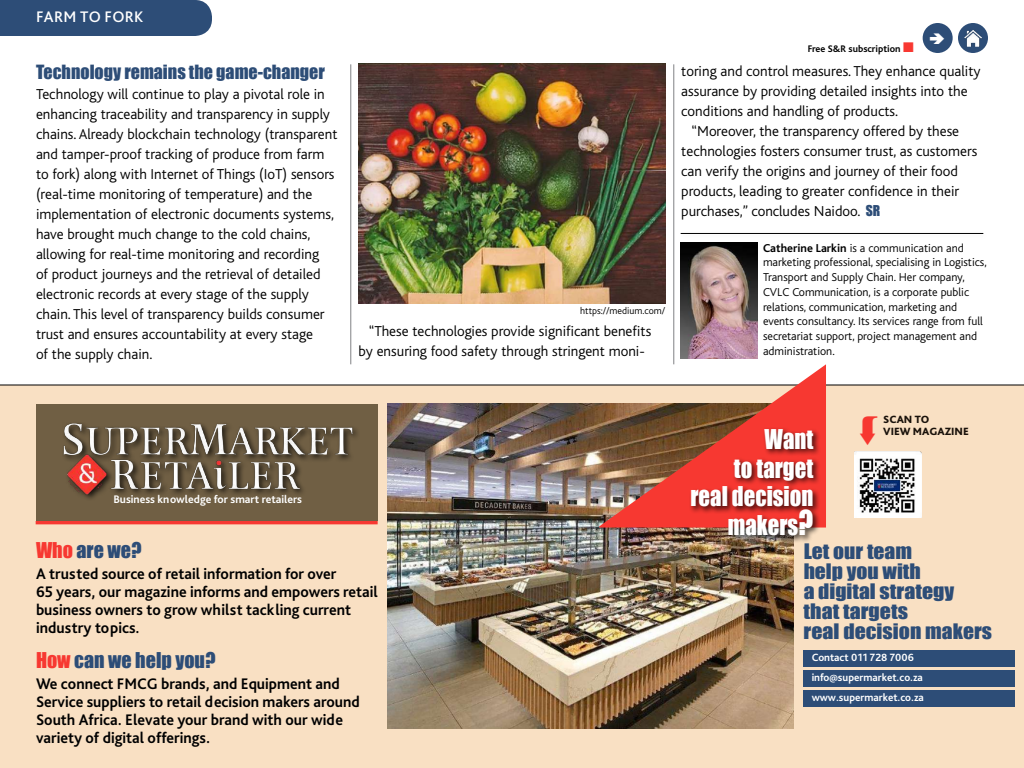
<style>
.page{position:relative;width:1024px;height:768px;background:#fff}
.page>*{position:absolute;margin:0;border:0;box-sizing:border-box;transform-origin:0 0}
.t1{font:25px/28.7px "Impact";color:#fff;text-align:right;scale:.91 1}
.t2{font:20px "Impact";color:#2d4d77}
.t3{font:19.6px/20px "Impact";color:#2d4d77;scale:1.1 1}
.t4{font:18px "Impact";color:#2d4d77}
.t5{font:700 16px/18px "Bliss Pro";color:#000}
.t6{font:500 16px "Bliss Pro";color:#fff}
.t7{font:300 15px/20px "Bliss";color:#000}
.t8{font:300 12px/14.8px "Bliss";color:#000}
.t9{font:700 11.5px "Bliss Pro";color:#fff}
.t10{font:700 11px/20px "Bliss Pro";color:#fff}
.t11{font:800 11px/12px "Bliss Pro";color:#19110a}
.t12{font:700 10px "Bliss";color:#000}
.t13{font:300 10px "Bliss";color:#000}
.s1{color:#f83831}
.s2{font-family:"Impact";font-weight:400;font-size:13.8px;color:#2d4d77}
.s3{font-weight:700}
.s4{color:#f73831}
.s5{font-size:31.6px}
</style>
<div class="page">
<div style="left:923px;top:23px;width:30px;height:30px;background:#2d4d77;border-radius:50%"></div>
<div style="left:958px;top:23px;width:30px;height:30px;background:#2d4d77;border-radius:50%"></div>
<img style="left:964px;top:30px;width:18px;height:17px">
<hr style="left:674px;top:64px;width:1px;height:300px;background:#808285">
<hr style="left:351px;top:64px;width:1px;height:300px;background:#808285">
<hr style="left:681px;top:233px;width:302px;height:1px;background:#000">
<img style="left:681px;top:242px;width:77px;height:116px">
<div style="left:0;top:385px;width:1024px;height:383px;background:#f9e0c3"></div>
<hr style="left:0;top:384px;width:1024px;height:2px;background:#000">
<div style="left:803px;top:670px;width:212px;height:17px;background:#2d4d77"></div>
<div style="left:803px;top:690px;width:212px;height:17px;background:#2d4d77"></div>
<div style="left:803px;top:650px;width:212px;height:17px;background:#2d4d77"></div>
<img style="left:388px;top:404px;width:406px;height:324px">
<div style="left:36px;top:404px;width:342px;height:117px;background:#705f44"></div>
<img style="left:63px;top:423px;width:290px;height:71px">
<hr style="left:36px;top:521px;width:342px;height:3px;background:#f73831">
<img style="left:855px;top:451px;width:66px;height:67px">
<svg style="left:599px;top:364px;width:227px;height:164px"></svg>
<div style="left:689px;top:426px;width:133px;height:118px;background:#000;opacity:.75"></div>
<img style="left:359px;top:63px;width:306px;height:240px">
<div style="left:0;top:0;width:212px;height:36px;background:#2d4d77"></div>
<p class="t6" style="left:36px;top:6px;width:20px">FARM</p>
<p class="t6" style="left:80px;top:6px;width:65px">TO FORK</p>
<p class="t4" style="left:36px;top:58px;width:290px">Technology remains the game-changer</p>
<p class="t7" style="left:36px;top:84px;width:303px">Technology will continue to play a pivotal role in enhancing traceability and transparency in supply chains. Already blockchain technology (transparent and tamper-proof tracking of produce from farm to fork) along with Internet of Things (IoT) sensors (real-time monitoring of temperature) and the implementation of electronic documents systems, have brought much change to the cold chains, allowing for real-time monitoring and recording<br>of product journeys and the retrieval of detailed electronic records at every stage of the supply chain. This level of transparency builds consumer trust and ensures accountability at every stage<br>of the supply chain.</p>
<p class="t13" style="left:580px;top:305px;width:87px">https://medium.com/</p>
<p class="t7" style="left:359px;top:321px;width:294px;text-indent:10px">“These technologies provide significant benefits by ensuring food safety through stringent moni-</p>
<p class="t12" style="left:808px;top:43px;width:108px">Free S&amp;R subscription <span class="s1">■</span></p>
<p class="t7" style="left:681px;top:61px;width:301px">toring and control measures. They enhance quality assurance by providing detailed insights into the conditions and handling of products.</p>
<p class="t7" style="left:681px;top:121px;width:298px;text-indent:10px">“Moreover, the transparency offered by these technologies fosters consumer trust, as customers can verify the origins and journey of their food products, leading to greater confidence in their purchases,” concludes Naidoo. <span class="s2">SR</span></p>
<p class="t8" style="left:763px;top:240px;width:225px"><span class="s3">Catherine Larkin</span> is a communication and marketing professional, specialising in Logistics, Transport and Supply Chain. Her company, CVLC Communication, is a corporate public relations, communication, marketing and events consultancy. Its services range from full secretariat support, project management and administration.</p>
<p class="t9" style="left:113px;top:492px;width:190px">Business knowledge for smart retailers</p>
<h2 class="t2" style="left:36px;top:534px;width:107px"><span class="s4">Who</span> are we?</h2>
<p class="t5" style="left:36px;top:564px;width:344px">A trusted source of retail information for over<br>65 years, our magazine informs and empowers retail business owners to grow whilst tackling current industry topics.</p>
<h2 class="t2" style="left:36px;top:644px;width:181px"><span class="s4">How</span> can we help you?</h2>
<p class="t5" style="left:36px;top:674px;width:325px">We connect FMCG brands, and Equipment and Service suppliers to retail decision makers around South Africa. Elevate your brand with our wide variety of digital offerings.</p>
<h1 class="t1" style="left:691px;top:424px;width:136px">Want<br>to target real decision makers<span class="s5">?</span></h1>
<p class="t11" style="left:883px;top:414px;width:87px">SCAN TO<br>VIEW MAGAZINE</p>
<h3 class="t3" style="left:804px;top:541px;width:173px">Let our team<br>help you with<br>a digital strategy that targets<br>real decision makers</h3>
<p class="t10" style="left:812px;top:648px;width:114px">Contact 011 728 7006 info@supermarket.co.za www.supermarket.co.za</p>
</div>
